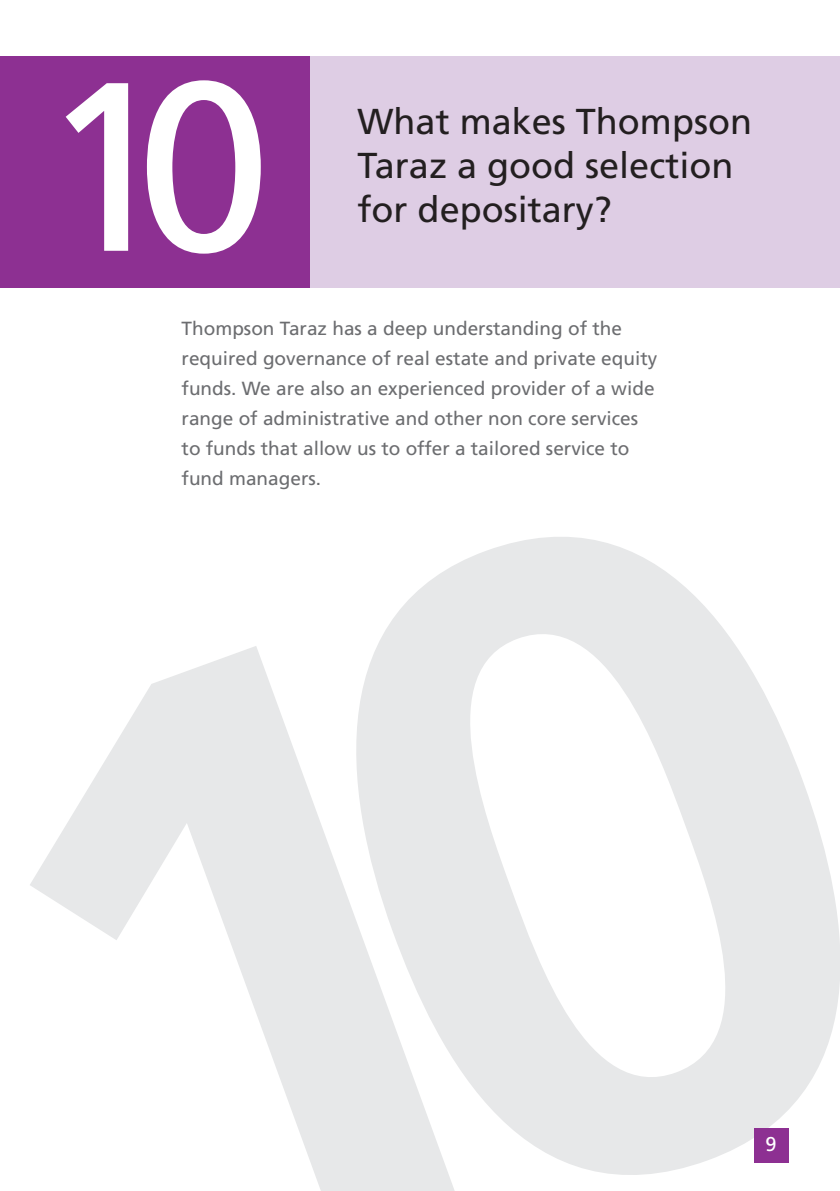
<style>
.page{position:relative;width:840px;height:1191px;background:#fff}
.page>*{position:absolute;margin:0;border:0;box-sizing:border-box;transform-origin:0 0}
.t1{font:240px "Frutiger";color:#fff}
.t2{font:36px/44px "Frutiger";color:#231f20}
.t3{font:20px "Frutiger";color:#fff}
.t4{font:19px/30px "Frutiger";color:#6c6d70}
</style>
<div class="page">
<div style="left:0;top:57px;width:839px;height:231px;background:#decde4"></div>
<div style="left:0;top:57px;width:309px;height:231px;background:#8d3092"></div>
<h1 class="t1" style="left:39px;top:71px;width:232px">10</h1>
<h2 class="t2" style="left:357px;top:102px;width:396px">What makes Thompson<br>Taraz a good selection for depositary?</h2>
<p class="t4" style="left:181px;top:315px;width:477px">Thompson Taraz has a deep understanding of the required governance of real estate and private equity funds. We are also an experienced provider of a wide range of administrative and other non core services to funds that allow us to offer a tailored service to fund managers.</p>
<p class="t3" style="left:765px;top:1135px;width:13px">9</p>
</div>
